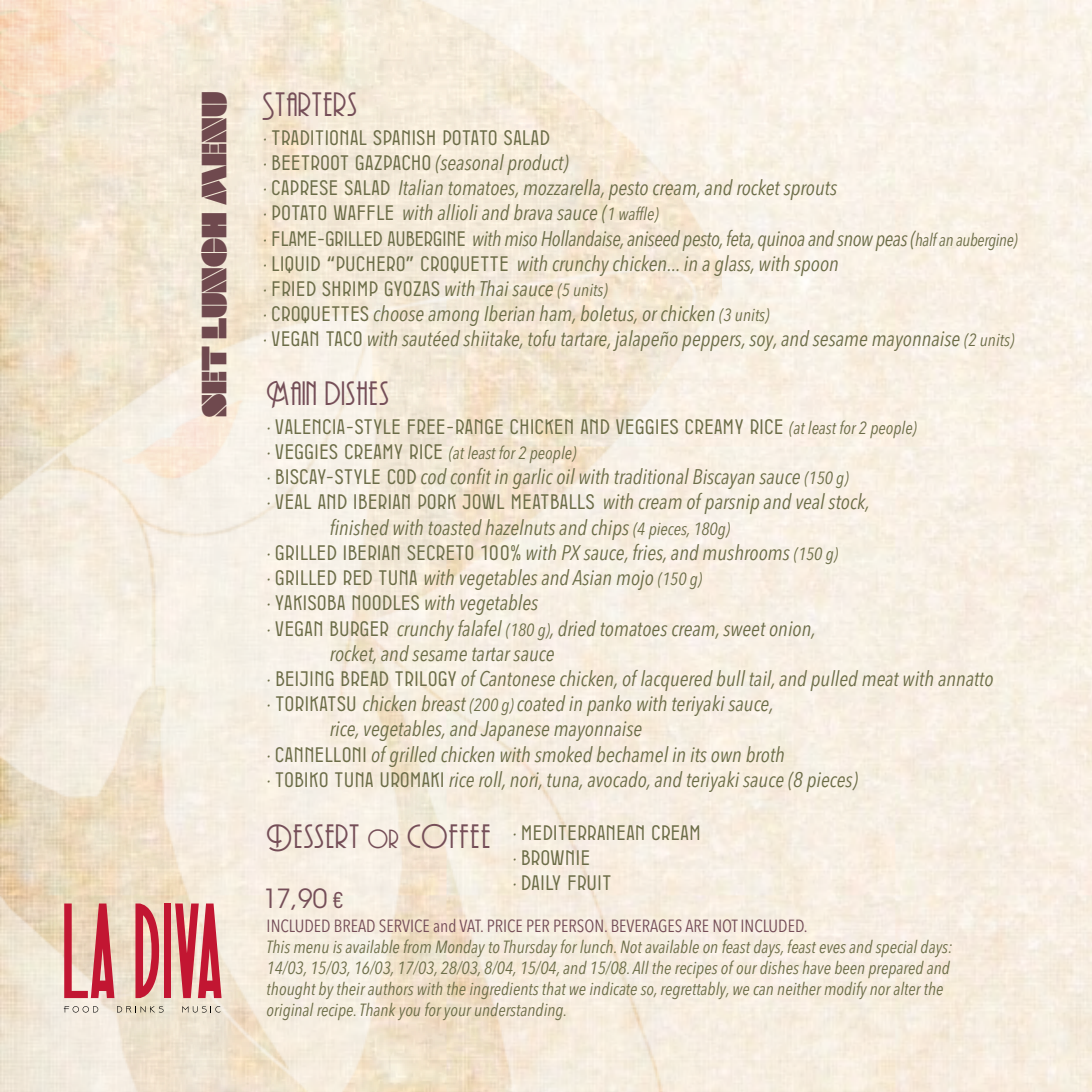
<style>
.page{position:relative;width:1092px;height:1092px;background:#fff}
.page>*{position:absolute;margin:0;border:0;box-sizing:border-box;transform-origin:0 0}
.t1{font:35px "Milka";color:#6f494e}
.t2{font:31.5px "Andes";letter-spacing:.025em;color:#754e58}
.t3{font:26.25px "ITC Avant Garde Std";color:#754e58}
.t4{font:italic condensed 21px/25.2px "Avenir Next LT Pro";color:#6c6d48}
.t5{font:21px/25.2px "PARKING";color:#6c6d48}
.t6{font:italic condensed 17.5px/21px "Avenir Next LT Pro";color:#6c6d48}
.t7{font:condensed 17.5px "Avenir Next LT Pro";color:#754e58}
.s1{font-family:"Avenir Next LT Pro";font-style:italic;font-stretch:condensed}
.s2{font-family:"PARKING";font-style:normal;font-stretch:normal}
.s3{font-size:17.5px}
.s4{font-family:"Avenir Next LT Pro";font-style:italic;font-stretch:condensed;font-size:17.5px}
.s5{font-size:21px}
.s6{font-family:"PARKING";font-style:normal;font-stretch:normal;font-size:21px}
.s7{font-family:"Andes";font-size:31.5px;color:#754e58}
.s8{font-family:"Andes";font-size:24.5px;color:#754e58}
.s9{font-family:"PARKING";font-size:22.75px}
</style>
<div class="page">
<img style="left:0;top:0;width:721px;height:1091px">
<svg style="left:64px;top:1006px;width:34px;height:6px"></svg>
<svg style="left:117px;top:1005px;width:46px;height:7px"></svg>
<svg style="left:182px;top:1005px;width:39px;height:7px"></svg>
<svg style="left:64px;top:903px;width:50px;height:94px;background:#d88282"></svg>
<svg style="left:135px;top:903px;width:24px;height:94px;background:#d2626b"></svg>
<div style="left:164px;top:903px;width:6px;height:94px;background:#c21632"></div>
<svg style="left:175px;top:903px;width:46px;height:94px;background:#d56b73"></svg>
<h1 class="t1" style="left:182px;top:417px;width:327px;rotate:-90deg">SET LUNCH MENU</h1>
<h2 class="t2" style="left:263px;top:91px;width:95px">Starters</h2>
<p class="t5" style="left:263px;top:124px;width:288px"><span class="s1">·</span> TRADITIONAL SPANISH POTATO SALAD</p>
<p class="t4" style="left:263px;top:150px;width:756px">· <span class="s2">BEETROOT GAZPACHO</span> (seasonal product)<br>· <span class="s2">CAPRESE SALAD</span> Italian tomatoes, mozzarella, pesto cream, and rocket sprouts<br>· <span class="s2">POTATO WAFFLE</span> with allioli and brava sauce (<span class="s3">1 waffle)<br></span>· <span class="s2">FLAME-GRILLED AUBERGINE</span> with miso Hollandaise, aniseed pesto, feta, quinoa and snow peas (<span class="s3">half an aubergine) </span>· <span class="s2">LIQUID “PUCHERO” CROQUETTE</span> with crunchy chicken... in a glass, with spoon</p>
<p class="t5" style="left:263px;top:275px;width:346px"><span class="s1">·</span> FRIED SHRIMP GYOZAS <span class="s1">with Thai sauce</span> <span class="s4">(5 units)</span></p>
<p class="t4" style="left:263px;top:301px;width:752px">· <span class="s2">CROQUETTES</span> choose among Iberian ham, boletus, or chicken <span class="s3">(3 units)<br></span>· <span class="s2">VEGAN TACO</span> with sautéed shiitake, tofu tartare, jalapeño peppers, soy, and sesame mayonnaise <span class="s3">(2 units)</span></p>
<h2 class="t2" style="left:266px;top:380px;width:123px">Main dishes</h2>
<p class="t5" style="left:266px;top:413px;width:651px"><span class="s1">·</span> VALENCIA-STYLE FREE-RANGE CHICKEN AND VEGGIES CREAMY RICE <span class="s4">(at least for 2 people)</span></p>
<p class="t6" style="left:266px;top:442px;width:311px"><span class="s5">·</span> <span class="s6">VEGGIES CREAMY RICE</span> (at least for 2 people)</p>
<p class="t4" style="left:266px;top:464px;width:583px">· <span class="s2">BISCAY-STYLE COD</span> cod confit in garlic oil with traditional Biscayan sauce <span class="s3">(150 g)</span></p>
<p class="t4" style="left:266px;top:489px;width:604px">· <span class="s2">VEAL AND IBERIAN PORK JOWL MEATBALLS</span> with cream of parsnip and veal stock,</p>
<p class="t4" style="left:329px;top:514px;width:402px">finished with toasted hazelnuts and chips <span class="s3">(4 pieces, 180g)</span></p>
<p class="t4" style="left:266px;top:540px;width:572px">· <span class="s2">GRILLED IBERIAN SECRETO 100%</span> with PX sauce, fries, and mushrooms <span class="s3">(150 g)</span></p>
<p class="t4" style="left:266px;top:565px;width:437px">· <span class="s2">GRILLED RED TUNA</span> with vegetables and Asian mojo <span class="s3">(150 g)</span></p>
<p class="t4" style="left:266px;top:590px;width:273px">· <span class="s2">YAKISOBA NOODLES</span> with vegetables</p>
<p class="t4" style="left:266px;top:615px;width:550px">· <span class="s2">VEGAN BURGER</span> crunchy falafel <span class="s3">(180 g)</span>, dried tomatoes cream, sweet onion,</p>
<p class="t4" style="left:330px;top:640px;width:226px">rocket, and sesame tartar sauce</p>
<p class="t4" style="left:267px;top:666px;width:728px">· <span class="s2">BEIJING BREAD TRILOGY</span> of Cantonese chicken, of lacquered bull tail, and pulled meat with annatto</p>
<p class="t4" style="left:267px;top:691px;width:508px">· <span class="s2">TORIKATSU</span> chicken breast <span class="s3">(200 g)</span> coated in panko with teriyaki sauce,</p>
<p class="t4" style="left:329px;top:716px;width:314px">rice, vegetables, and Japanese mayonnaise</p>
<p class="t4" style="left:266px;top:741px;width:520px">· <span class="s2">CANNELLONI</span> of grilled chicken with smoked bechamel in its own broth</p>
<p class="t4" style="left:266px;top:766px;width:592px">· <span class="s2">TOBIKO TUNA UROMAKI</span> rice roll, nori, tuna, avocado, and teriyaki sauce (8 pieces)</p>
<p class="t5" style="left:512px;top:819px;width:190px;text-indent:-246px"><span class="s7">Dessert</span> <span class="s8">or</span> <span class="s7">coffee</span> <span class="s1">·</span> MEDITERRANEAN CREAM <span class="s1">·</span> BROWNIE<br><span class="s1">·</span> DAILY FRUIT</p>
<p class="t7" style="left:266px;top:914px;width:542px">INCLUDED BREAD SERVICE and VAT. PRICE PER PERSON. BEVERAGES ARE NOT INCLUDED.</p>
<p class="t6" style="left:266px;top:935px;width:687px">This menu is available from Monday to Thursday for lunch. Not available on feast days, feast eves and special days:<br>14/03, 15/03, 16/03, 17/03, 28/03, 8/04, 15/04, and 15/08. All the recipes of our dishes have been prepared and thought by their authors with the ingredients that we indicate so, regrettably, we can neither modify nor alter the original recipe. Thank you for your understanding.</p>
<p class="t3" style="left:263px;top:881px;width:82px">17,90 <span class="s9">€</span></p>
</div>
